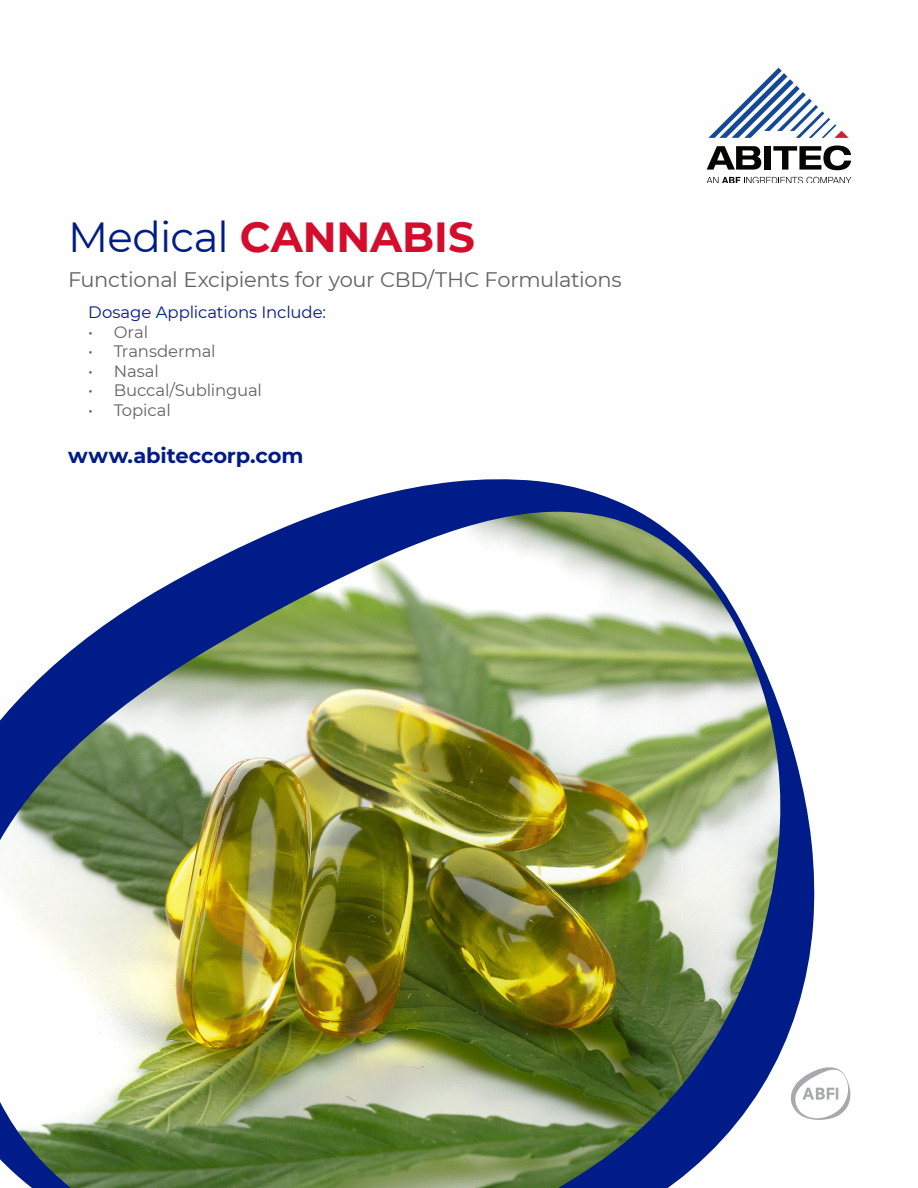
<style>
.page{position:relative;width:918px;height:1188px;background:#fff}
.page>*{position:absolute;margin:0;border:0;box-sizing:border-box;transform-origin:0 0}
.Headline_Primary{font:700 42px "Montserrat";letter-spacing:-.005em;color:#d30d2b}
.Headline_3{font:21px "Montserrat";letter-spacing:-.015em;color:#636361}
.Headline_4{font:700 21px "Montserrat";letter-spacing:-.005em;color:#001c88}
.t1{font:16.5px "Montserrat";letter-spacing:-.01em;color:#636361}
.Bullet_List{font:16.5px "Montserrat";letter-spacing:-.005em;color:#001c88}
.s1{font-weight:400;color:#001c88}
</style>
<div class="page">
<svg style="left:330px;top:479px;width:485px;height:572px"></svg>
<img style="left:0;top:512px;width:781px;height:676px">
<svg style="left:790px;top:1067px;width:60px;height:53px"></svg>
<svg style="left:708px;top:68px;width:141px;height:70px"></svg>
<svg style="left:707px;top:146px;width:54px;height:24px"></svg>
<div style="left:765px;top:146px;width:6px;height:24px;background:#050504"></div>
<svg style="left:773px;top:146px;width:78px;height:24px"></svg>
<svg style="left:707px;top:177px;width:144px;height:5px"></svg>
<p class="Headline_Primary" style="left:68px;top:207px;width:408px"><span class="s1">Medical</span> CANNABIS</p>
<p class="Headline_3" style="left:68px;top:265px;width:555px">Functional Excipients for your CBD/THC Formulations</p>
<p class="Bullet_List" style="left:88px;top:301px;width:239px">Dosage Applications Include:</p>
<p class="t1" style="left:88px;top:320px;width:61px">• Oral</p>
<p class="t1" style="left:88px;top:340px;width:129px">• Transdermal</p>
<p class="t1" style="left:88px;top:359px;width:72px">• Nasal</p>
<p class="t1" style="left:88px;top:379px;width:175px">• Buccal/Sublingual</p>
<p class="t1" style="left:88px;top:398px;width:84px">• Topical</p>
<p class="Headline_4" style="left:68px;top:440px;width:237px">www.abiteccorp.com</p>
</div>
